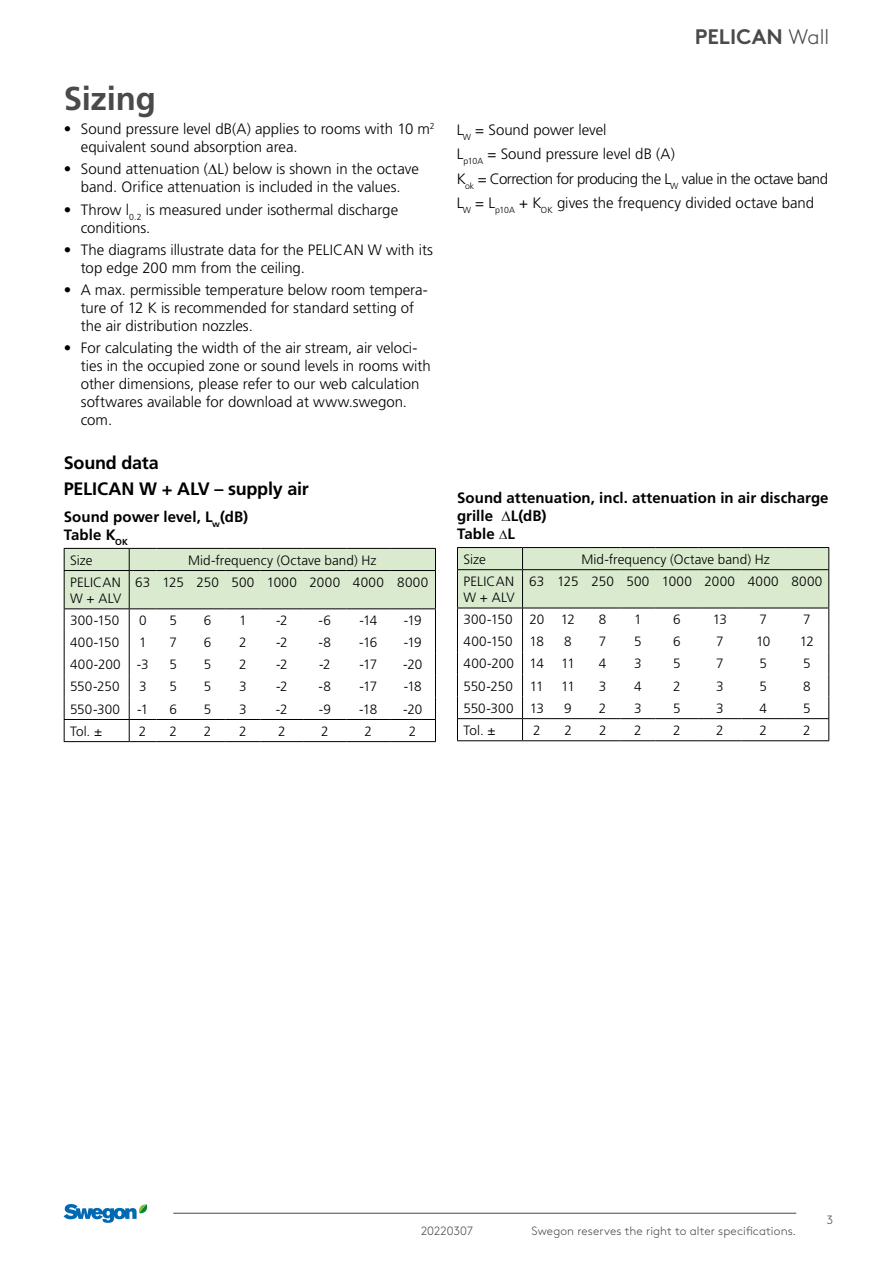
<style>
.page{position:relative;width:893px;height:1263px;background:#fff}
.page>*{position:absolute;margin:0;border:0;box-sizing:border-box;transform-origin:0 0}
.t1{font:700 33px "Frutiger LT Pro";letter-spacing:-.01em;color:#4a4a49}
.t2{font:700 21px "Swegon Brown";color:#4a4a49}
.t3{font:700 18px/26.5px "Frutiger LT Pro";letter-spacing:-.015em;color:#000}
.t4{font:300 15px/18px "Frutiger LT Pro";color:#000}
.t5{font:700 15px/18px "Frutiger LT Pro";letter-spacing:.005em;color:#000}
.t6{font:300 13.5px/16.2px "Frutiger LT Pro";letter-spacing:.005em;color:#000}
.t7{font:300 13.5px "Frutiger LT Pro";letter-spacing:.025em;color:#000}
.t8{font:300 12px "Swegon Brown";letter-spacing:.005em;color:#4a4a49}
.t9{font:300 12px "Swegon Brown";letter-spacing:-.025em;color:#4a4a49}
.s1{font-weight:300}
</style>
<div class="page">
<svg style="left:64px;top:548px;width:372px;height:194px"></svg>
<hr style="left:156px;top:741px;width:34px;height:1px;background:#000">
<hr style="left:190px;top:741px;width:35px;height:1px;background:#000">
<hr style="left:225px;top:741px;width:36px;height:1px;background:#000">
<hr style="left:261px;top:741px;width:42px;height:1px;background:#000">
<hr style="left:303px;top:741px;width:44px;height:1px;background:#000">
<hr style="left:347px;top:741px;width:43px;height:1px;background:#000">
<hr style="left:390px;top:741px;width:46px;height:1px;background:#000">
<svg style="left:457px;top:547px;width:372px;height:194px"></svg>
<hr style="left:551px;top:740px;width:34px;height:1px;background:#000">
<hr style="left:585px;top:740px;width:35px;height:1px;background:#000">
<hr style="left:620px;top:740px;width:36px;height:1px;background:#000">
<hr style="left:656px;top:740px;width:42px;height:1px;background:#000">
<hr style="left:698px;top:740px;width:43px;height:1px;background:#000">
<hr style="left:741px;top:740px;width:44px;height:1px;background:#000">
<hr style="left:785px;top:740px;width:44px;height:1px;background:#000">
<hr style="left:173px;top:1213px;width:623px;height:1px;background:#4a4a49">
<svg style="left:64px;top:1204px;width:84px;height:19px"></svg>
<h1 class="t1" style="left:64px;top:79px;width:94px">Sizing</h1>
<p class="t4" style="left:81px;top:120px;width:356px;text-indent:-17px">• Sound pressure level dB(A) applies to rooms with 10 m<sup>2 </sup>equivalent sound absorption area.</p>
<p class="t4" style="left:64px;top:160px;width:357px;text-align:center">• Sound attenuation ( L) below is shown in the octave band. Orifice attenuation is included in the values.</p>
<p class="t4" style="left:81px;top:201px;width:319px;text-indent:-17px">• Throw l<sub>0.2</sub> is measured under isothermal discharge conditions.</p>
<p class="t4" style="left:81px;top:241px;width:354px;text-indent:-17px">• The diagrams illustrate data for the PELICAN W with its top edge 200 mm from the ceiling.</p>
<p class="t4" style="left:81px;top:281px;width:349px;text-indent:-17px">• A max. permissible temperature below room tempera&shy;ture of 12 K is recommended for standard setting of the air distribution nozzles.</p>
<p class="t4" style="left:81px;top:339px;width:352px;text-indent:-17px">• For calculating the width of the air stream, air veloci&shy;ties in the occupied zone or sound levels in rooms with other dimensions, please refer to our web calculation softwares available for download at www.swegon. com.</p>
<p class="t3" style="left:64px;top:449px;width:247px">Sound data<br>PELICAN W + ALV – supply air</p>
<p class="t5" style="left:64px;top:508px;width:186px">Sound power level, L<sub>w</sub>(dB)<br>Table K<sub>OK</sub></p>
<p class="t6" style="left:70px;top:552px;width:24px">Size</p>
<p class="t6" style="left:188px;top:552px;width:190px">Mid-frequency (Octave band) Hz</p>
<p class="t6" style="left:70px;top:574px;width:53px">PELICAN<br>W + ALV</p>
<p class="t7" style="left:135px;top:574px;width:294px">63 125 250 500 1000 2000 4000 8000</p>
<p class="t6" style="left:70px;top:612px;width:51px">300-150</p>
<p class="t6" style="left:139px;top:612px;width:9px">0</p>
<p class="t6" style="left:169px;top:612px;width:9px">5</p>
<p class="t6" style="left:204px;top:612px;width:9px">6</p>
<p class="t6" style="left:239px;top:612px;width:9px">1</p>
<p class="t6" style="left:276px;top:612px;width:13px">-2</p>
<p class="t6" style="left:319px;top:612px;width:14px">-6</p>
<p class="t6" style="left:359px;top:612px;width:20px">-14</p>
<p class="t6" style="left:404px;top:612px;width:19px">-19</p>
<p class="t6" style="left:70px;top:634px;width:51px">400-150</p>
<p class="t6" style="left:139px;top:634px;width:9px">1</p>
<p class="t6" style="left:169px;top:634px;width:9px">7</p>
<p class="t6" style="left:204px;top:634px;width:9px">6</p>
<p class="t6" style="left:239px;top:634px;width:9px">2</p>
<p class="t6" style="left:276px;top:634px;width:13px">-2</p>
<p class="t6" style="left:319px;top:634px;width:14px">-8</p>
<p class="t6" style="left:359px;top:634px;width:20px">-16</p>
<p class="t6" style="left:404px;top:634px;width:19px">-19</p>
<p class="t6" style="left:70px;top:656px;width:80px">400-200 -3</p>
<p class="t6" style="left:169px;top:656px;width:9px">5</p>
<p class="t6" style="left:204px;top:656px;width:9px">5</p>
<p class="t6" style="left:239px;top:656px;width:9px">2</p>
<p class="t6" style="left:276px;top:656px;width:13px">-2</p>
<p class="t6" style="left:319px;top:656px;width:13px">-2</p>
<p class="t6" style="left:359px;top:656px;width:19px">-17</p>
<p class="t6" style="left:403px;top:656px;width:20px">-20</p>
<p class="t6" style="left:70px;top:679px;width:51px">550-250</p>
<p class="t6" style="left:139px;top:679px;width:9px">3</p>
<p class="t6" style="left:169px;top:679px;width:9px">5</p>
<p class="t6" style="left:204px;top:679px;width:9px">5</p>
<p class="t6" style="left:239px;top:679px;width:9px">3</p>
<p class="t6" style="left:276px;top:679px;width:13px">-2</p>
<p class="t6" style="left:319px;top:679px;width:14px">-8</p>
<p class="t6" style="left:359px;top:679px;width:19px">-17</p>
<p class="t6" style="left:404px;top:679px;width:20px">-18</p>
<p class="t6" style="left:70px;top:701px;width:52px">550-300</p>
<p class="t6" style="left:137px;top:701px;width:13px">-1</p>
<p class="t6" style="left:169px;top:701px;width:9px">6</p>
<p class="t6" style="left:204px;top:701px;width:9px">5</p>
<p class="t6" style="left:239px;top:701px;width:9px">3</p>
<p class="t6" style="left:276px;top:701px;width:13px">-2</p>
<p class="t6" style="left:319px;top:701px;width:14px">-9</p>
<p class="t6" style="left:359px;top:701px;width:20px">-18</p>
<p class="t6" style="left:403px;top:701px;width:20px">-20</p>
<p class="t6" style="left:70px;top:723px;width:34px">Tol. ±</p>
<p class="t6" style="left:139px;top:723px;width:9px">2</p>
<p class="t6" style="left:169px;top:723px;width:9px">2</p>
<p class="t6" style="left:204px;top:723px;width:9px">2</p>
<p class="t6" style="left:239px;top:723px;width:9px">2</p>
<p class="t6" style="left:278px;top:723px;width:9px">2</p>
<p class="t6" style="left:321px;top:723px;width:9px">2</p>
<p class="t6" style="left:365px;top:723px;width:9px">2</p>
<p class="t6" style="left:409px;top:723px;width:9px">2</p>
<h2 class="t2" style="left:695px;top:20px;width:136px">PELICAN <span class="s1">Wall</span></h2>
<p class="t4" style="left:457px;top:118px;width:373px;line-height:24.5px">L<sub>W</sub> = Sound power level<br>L<sub>p10A</sub> = Sound pressure level dB (A)<br>K<sub>ok</sub> = Correction for producing the L<sub>W</sub> value in the octave band L<sub>W</sub> = L<sub>p10A</sub> + K<sub>OK</sub> gives the frequency divided octave band</p>
<p class="t5" style="left:457px;top:489px;width:373px">Sound attenuation, incl. attenuation in air discharge grille L(dB)<br>Table L</p>
<p class="t6" style="left:463px;top:551px;width:24px">Size</p>
<p class="t6" style="left:581px;top:551px;width:190px">Mid-frequency (Octave band) Hz</p>
<p class="t6" style="left:463px;top:573px;width:53px">PELICAN<br>W + ALV</p>
<p class="t7" style="left:529px;top:573px;width:295px">63 125 250 500 1000 2000 4000 8000</p>
<p class="t6" style="left:463px;top:611px;width:113px">300-150 20 12</p>
<p class="t6" style="left:599px;top:611px;width:9px">8</p>
<p class="t6" style="left:634px;top:611px;width:9px">1</p>
<p class="t6" style="left:673px;top:611px;width:9px">6</p>
<p class="t6" style="left:713px;top:611px;width:16px">13</p>
<p class="t6" style="left:759px;top:611px;width:9px">7</p>
<p class="t6" style="left:803px;top:611px;width:9px">7</p>
<p class="t6" style="left:463px;top:634px;width:82px">400-150 18</p>
<p class="t6" style="left:564px;top:634px;width:9px">8</p>
<p class="t6" style="left:599px;top:634px;width:9px">7</p>
<p class="t6" style="left:634px;top:634px;width:9px">5</p>
<p class="t6" style="left:673px;top:634px;width:9px">6</p>
<p class="t6" style="left:716px;top:634px;width:9px">7</p>
<p class="t6" style="left:756px;top:634px;width:16px">10</p>
<p class="t6" style="left:800px;top:634px;width:16px">12</p>
<p class="t6" style="left:463px;top:656px;width:82px">400-200 14</p>
<p class="t6" style="left:561px;top:656px;width:15px">11</p>
<p class="t6" style="left:599px;top:656px;width:9px">4</p>
<p class="t6" style="left:634px;top:656px;width:9px">3</p>
<p class="t6" style="left:673px;top:656px;width:9px">5</p>
<p class="t6" style="left:716px;top:656px;width:9px">7</p>
<p class="t6" style="left:759px;top:656px;width:9px">5</p>
<p class="t6" style="left:803px;top:656px;width:9px">5</p>
<p class="t6" style="left:463px;top:678px;width:51px">550-250</p>
<p class="t6" style="left:530px;top:678px;width:15px">11</p>
<p class="t6" style="left:561px;top:678px;width:15px">11</p>
<p class="t6" style="left:599px;top:678px;width:9px">3</p>
<p class="t6" style="left:634px;top:678px;width:9px">4</p>
<p class="t6" style="left:673px;top:678px;width:9px">2</p>
<p class="t6" style="left:716px;top:678px;width:9px">3</p>
<p class="t6" style="left:759px;top:678px;width:9px">5</p>
<p class="t6" style="left:803px;top:678px;width:9px">8</p>
<p class="t6" style="left:463px;top:700px;width:82px">550-300 13</p>
<p class="t6" style="left:564px;top:700px;width:9px">9</p>
<p class="t6" style="left:599px;top:700px;width:9px">2</p>
<p class="t6" style="left:634px;top:700px;width:9px">3</p>
<p class="t6" style="left:673px;top:700px;width:9px">5</p>
<p class="t6" style="left:716px;top:700px;width:9px">3</p>
<p class="t6" style="left:759px;top:700px;width:9px">4</p>
<p class="t6" style="left:803px;top:700px;width:9px">5</p>
<p class="t6" style="left:463px;top:722px;width:34px">Tol. ±</p>
<p class="t6" style="left:533px;top:722px;width:9px">2</p>
<p class="t6" style="left:564px;top:722px;width:9px">2</p>
<p class="t6" style="left:599px;top:722px;width:9px">2</p>
<p class="t6" style="left:634px;top:722px;width:9px">2</p>
<p class="t6" style="left:673px;top:722px;width:9px">2</p>
<p class="t6" style="left:716px;top:722px;width:9px">2</p>
<p class="t6" style="left:759px;top:722px;width:9px">2</p>
<p class="t6" style="left:803px;top:722px;width:9px">2</p>
<p class="t9" style="left:421px;top:1221px;width:54px">20220307</p>
<p class="t8" style="left:532px;top:1221px;width:266px">Swegon reserves the right to alter specifications.</p>
<p class="t8" style="left:827px;top:1211px;width:8px">3</p>
</div>
